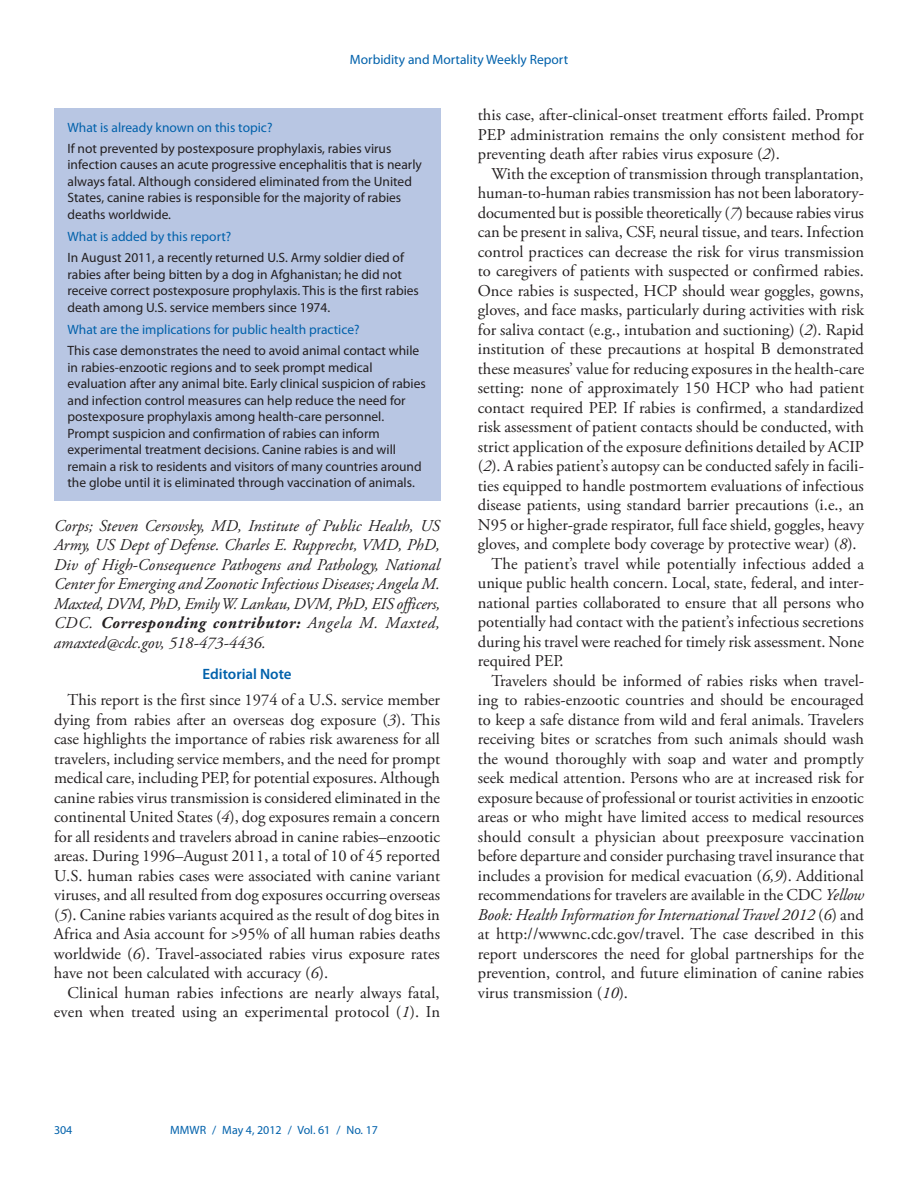
<style>
.page{position:relative;width:918px;height:1188px;background:#fff}
.page>*{position:absolute;margin:0;border:0;box-sizing:border-box;transform-origin:0 0}
.body_copy{font:16.5px/19.5px "Adobe Garamond Pro";color:#231f20;text-align:justify}
.reported_by_text{font:italic 16.5px/19.5px "Adobe Garamond Pro";letter-spacing:-.01em;color:#231f20;text-align:justify}
.headline3{font:600 15px "Myriad Pro";color:#0161ab}
.fb_answer{font:13.5px/16.5px "Myriad Pro";color:#231f20}
.fb_question{font:13.5px "Myriad Pro";color:#0161ab}
.t1{font:12px "Myriad Pro";color:#0161ab}
.s1{font-weight:700}
.s2{font-style:italic}
</style>
<div class="page">
<div style="left:54px;top:108px;width:386px;height:393px;background:#b8c6e3"></div>
<p class="fb_question" style="left:350px;top:51px;width:220px">Morbidity and Mortality Weekly Report</p>
<p class="fb_question" style="left:68px;top:119px;width:206px">What is already known on this topic?</p>
<p class="fb_answer" style="left:68px;top:140px;width:356px">If not prevented by postexposure prophylaxis, rabies virus infection causes an acute progressive encephalitis that is nearly always fatal. Although considered eliminated from the United States, canine rabies is responsible for the majority of rabies deaths worldwide.</p>
<p class="fb_question" style="left:68px;top:228px;width:165px">What is added by this report?</p>
<p class="fb_answer" style="left:68px;top:249px;width:353px">In August 2011, a recently returned U.S. Army soldier died of rabies after being bitten by a dog in Afghanistan; he did not receive correct postexposure prophylaxis. This is the first rabies death among U.S. service members since 1974.</p>
<p class="fb_question" style="left:68px;top:321px;width:294px">What are the implications for public health practice?</p>
<p class="fb_answer" style="left:68px;top:342px;width:360px">This case demonstrates the need to avoid animal contact while in rabies-enzootic regions and to seek prompt medical evaluation after any animal bite. Early clinical suspicion of rabies and infection control measures can help reduce the need for postexposure prophylaxis among health-care personnel.<br>Prompt suspicion and confirmation of rabies can inform experimental treatment decisions. Canine rabies is and will remain a risk to residents and visitors of many countries around the globe until it is eliminated through vaccination of animals.</p>
<p class="reported_by_text" style="left:54px;top:516px;width:388px">Corps; Steven Cersovsky, MD, Institute of Public Health, US Army, US Dept of Defense. Charles E. Rupprecht, VMD, PhD, Div of High-Consequence Pathogens and Pathology, National Center for Emerging and Zoonotic Infectious Diseases; Angela M.<br>Maxted, DVM, PhD, Emily W. Lankau, DVM, PhD, EIS officers, CDC. <span class="s1">Corresponding contributor:</span> Angela M. Maxted, amaxted@cdc.gov, 518-473-4436.</p>
<p class="headline3" style="left:202px;top:665px;width:91px">Editorial Note</p>
<p class="body_copy" style="left:54px;top:691px;width:388px;text-indent:14px">This report is the first since 1974 of a U.S. service member dying from rabies after an overseas dog exposure (<span class="s2">3</span>). This case highlights the importance of rabies risk awareness for all travelers, including service members, and the need for prompt medical care, including PEP, for potential exposures. Although canine rabies virus transmission is considered eliminated in the continental United States (<span class="s2">4</span>), dog exposures remain a concern for all residents and travelers abroad in canine rabies–enzootic areas. During 1996–August 2011, a total of 10 of 45 reported U.S. human rabies cases were associated with canine variant viruses, and all resulted from dog exposures occurring overseas (<span class="s2">5</span>). Canine rabies variants acquired as the result of dog bites in Africa and Asia account for &gt;95% of all human rabies deaths worldwide (<span class="s2">6</span>). Travel-associated rabies virus exposure rates have not been calculated with accuracy (<span class="s2">6</span>).</p>
<p class="body_copy" style="left:54px;top:984px;width:388px;text-align:right">Clinical human rabies infections are nearly always fatal, even when treated using an experimental protocol (<span class="s2">1</span>). In</p>
<p class="body_copy" style="left:478px;top:106px;width:388px">this case, after-clinical-onset treatment efforts failed. Prompt PEP administration remains the only consistent method for preventing death after rabies virus exposure (<span class="s2">2</span>).</p>
<p class="body_copy" style="left:478px;top:164px;width:388px;text-indent:13px">With the exception of transmission through transplantation, human-to-human rabies transmission has not been laboratory&shy;documented but is possible theoretically (<span class="s2">7</span>) because rabies virus can be present in saliva, CSF, neural tissue, and tears. Infection control practices can decrease the risk for virus transmission to caregivers of patients with suspected or confirmed rabies.<br>Once rabies is suspected, HCP should wear goggles, gowns, gloves, and face masks, particularly during activities with risk for saliva contact (e.g., intubation and suctioning) (<span class="s2">2</span>). Rapid institution of these precautions at hospital B demonstrated these measures’ value for reducing exposures in the health-care setting: none of approximately 150 HCP who had patient contact required PEP. If rabies is confirmed, a standardized risk assessment of patient contacts should be conducted, with strict application of the exposure definitions detailed by ACIP (<span class="s2">2</span>). A rabies patient’s autopsy can be conducted safely in facili&shy;ties equipped to handle postmortem evaluations of infectious disease patients, using standard barrier precautions (i.e., an N95 or higher-grade respirator, full face shield, goggles, heavy gloves, and complete body coverage by protective wear) (<span class="s2">8</span>).</p>
<p class="body_copy" style="left:478px;top:554px;width:388px;text-indent:13px">The patient’s travel while potentially infectious added a unique public health concern. Local, state, federal, and inter&shy;national parties collaborated to ensure that all persons who potentially had contact with the patient’s infectious secretions during his travel were reached for timely risk assessment. None required PEP.</p>
<p class="body_copy" style="left:478px;top:671px;width:388px;text-indent:13px">Travelers should be informed of rabies risks when travel&shy;ing to rabies-enzootic countries and should be encouraged to keep a safe distance from wild and feral animals. Travelers receiving bites or scratches from such animals should wash the wound thoroughly with soap and water and promptly seek medical attention. Persons who are at increased risk for exposure because of professional or tourist activities in enzootic areas or who might have limited access to medical resources should consult a physician about preexposure vaccination before departure and consider purchasing travel insurance that includes a provision for medical evacuation (<span class="s2">6,9</span>). Additional recommendations for travelers are available in the CDC <span class="s2">Yellow Book: Health Information for International Travel 2012</span> (<span class="s2">6</span>) and at http://wwwnc.cdc.gov/travel. The case described in this report underscores the need for global partnerships for the prevention, control, and future elimination of canine rabies virus transmission (<span class="s2">10</span>).</p>
<p class="t1" style="left:54px;top:1123px;width:20px">304</p>
<p class="t1" style="left:170px;top:1123px;width:209px">MMWR / May 4, 2012 / Vol. 61 / No. 17</p>
</div>
